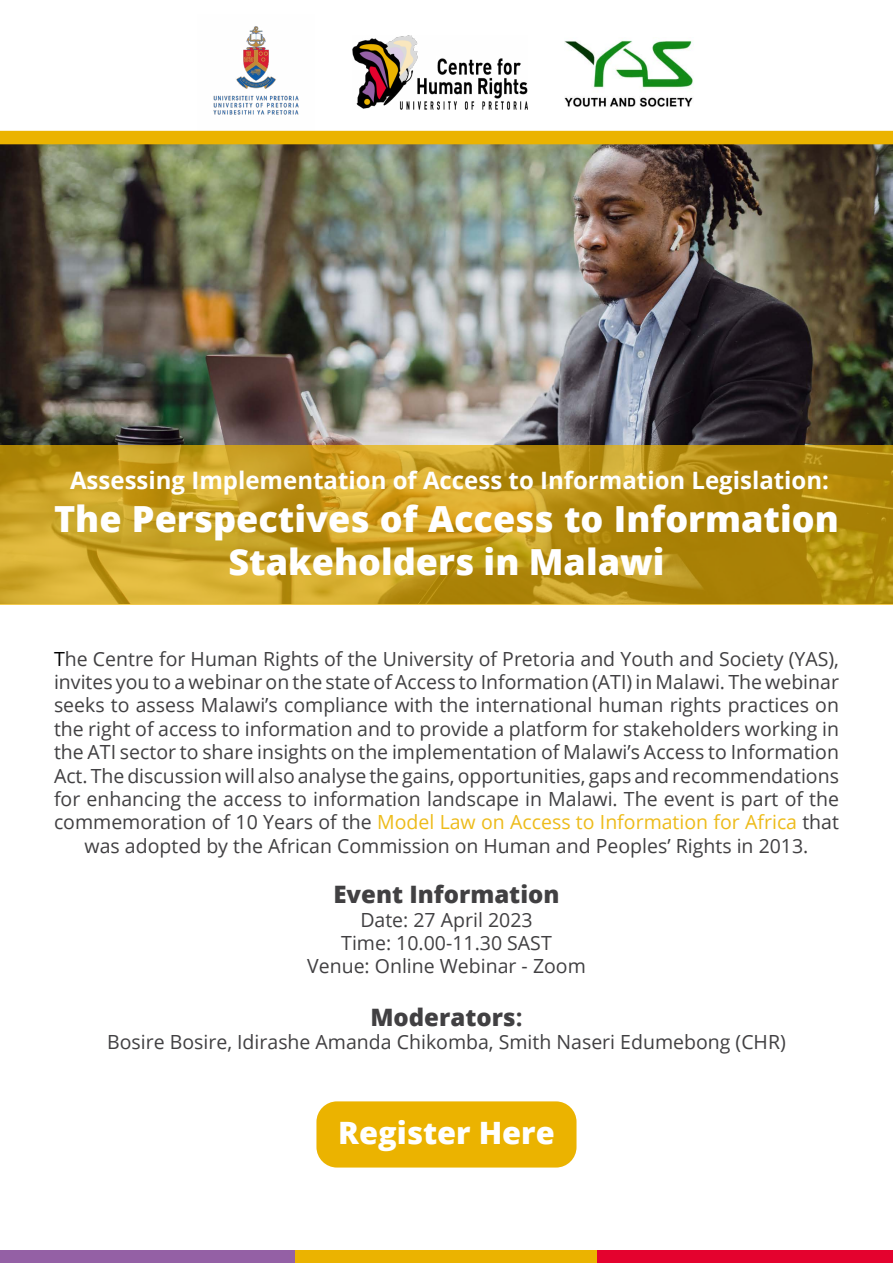
<style>
.page{position:relative;width:893px;height:1263px;background:#fff}
.page>*{position:absolute;margin:0;border:0;box-sizing:border-box;transform-origin:0 0}
.t1{font:800 36px/43.2px "Open Sans";color:#fff;text-align:center}
.t2{font:800 30.75px "Open Sans";color:#fff}
.t3{font:700 24px "Open Sans";color:#fff}
.t4{font:800 24px "Open Sans";color:#414042}
.t5{font:19.5px/23.4px "Open Sans";color:#414042;text-align:center}
.s1{color:#000}
.s2{color:#edbb1a}
.s3{font-weight:700}
</style>
<div class="page">
<img style="left:0;top:144px;width:893px;height:301px">
<div style="left:0;top:131px;width:893px;height:13px;background:#ebb300"></div>
<div style="left:0;top:1250px;width:295px;height:13px;background:#9460a5"></div>
<div style="left:295px;top:1250px;width:303px;height:13px;background:#ebb300"></div>
<div style="left:598px;top:1250px;width:295px;height:13px;background:#e4022e"></div>
<svg style="left:0;top:445px;width:893px;height:159px;background:#c0971b"></svg>
<div style="left:316px;top:1101px;width:260px;height:66px;background:#ebb300;border-radius:21px"></div>
<img style="left:197px;top:26px;width:117px;height:105px">
<img style="left:352px;top:35px;width:176px;height:74px">
<img style="left:564px;top:40px;width:129px;height:67px">
<p class="t3" style="left:70px;top:463px;width:760px">Assessing Implementation of Access to Information Legislation:</p>
<h1 class="t1" style="left:54px;top:495px;width:786px">The Perspectives of Access to Information<br>Stakeholders in Malawi</h1>
<p class="t5" style="left:54px;top:646px;width:786px"><span class="s1">T</span>he Centre for Human Rights of the University of Pretoria and Youth and Society (YAS), invites you to a webinar on the state of Access to Information (ATI) in Malawi. The webinar seeks to assess Malawi’s compliance with the international human rights practices on the right of access to information and to provide a platform for stakeholders working in the ATI sector to share insights on the implementation of Malawi’s Access to Information Act. The discussion will also analyse the gains, opportunities, gaps and recommendations for enhancing the access to information landscape in Malawi. The event is part of the commemoration of 10 Years of the <span class="s2">Model Law on Access to Information for Africa</span> that was adopted by the African Commission on Human and Peoples’ Rights in 2013.</p>
<p class="t4" style="left:333px;top:876px;width:228px">Event Information</p>
<p class="t5" style="left:307px;top:907px;width:280px">Date: 27 April 2023<br>Time: 10.00-11.30 SAST<br>Venue: Online Webinar - Zoom</p>
<p class="t4" style="left:370px;top:998px;width:154px">Moderators<span class="s3">:</span></p>
<p class="t5" style="left:107px;top:1030px;width:680px">Bosire Bosire, Idirashe Amanda Chikomba, Smith Naseri Edumebong (CHR)</p>
<h2 class="t2" style="left:338px;top:1109px;width:218px">Register Here</h2>
</div>
